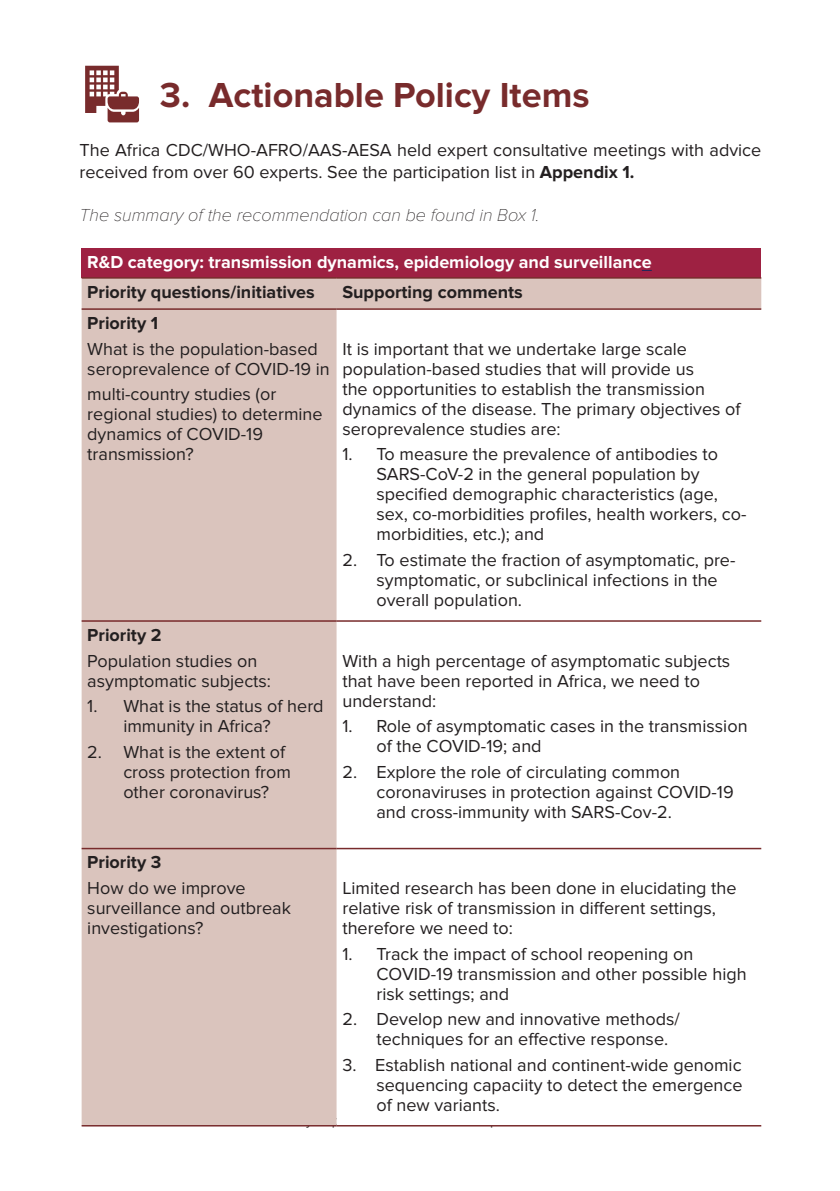
<style>
.page{position:relative;width:840px;height:1191px;background:#fff}
.page>*{position:absolute;margin:0;border:0;box-sizing:border-box;transform-origin:0 0}
.t1{font:700 36px "Proxima Nova";color:#782b2c}
.t2{font:18px/20px "Proxima Nova";color:#231f20}
.t3{font:700 18px "Proxima Nova";color:#231f20}
.t4{font:700 18px "Proxima Nova";color:#fff}
.t5{font:italic 100 18px "Proxima Nova";color:#231f20}
.s1{font-weight:700}
</style>
<div class="page">
<div style="left:82px;top:248px;width:678px;height:30px;background:#9e2142"></div>
<div style="left:82px;top:279px;width:678px;height:846px;background:#dac4bd"></div>
<svg style="left:336px;top:310px;width:424px;height:815px"></svg>
<hr style="left:82px;top:277px;width:254px;height:2px;background:#782b2c">
<hr style="left:336px;top:277px;width:424px;height:2px;background:#782b2c">
<hr style="left:82px;top:308px;width:254px;height:2px;background:#782b2c">
<hr style="left:336px;top:308px;width:424px;height:2px;background:#782b2c">
<hr style="left:82px;top:620px;width:254px;height:2px;background:#782b2c">
<hr style="left:336px;top:620px;width:424px;height:2px;background:#782b2c">
<hr style="left:82px;top:848px;width:254px;height:1px;background:#782b2c">
<hr style="left:336px;top:848px;width:424px;height:1px;background:#782b2c">
<hr style="left:82px;top:1125px;width:254px;height:1px;background:#782b2c">
<hr style="left:336px;top:1125px;width:424px;height:1px;background:#782b2c">
<svg style="left:85px;top:66px;width:54px;height:56px"></svg>
<h1 class="t1" style="left:160px;top:74px;width:431px">3. Actionable Policy Items</h1>
<p class="t2" style="left:79px;top:139px;width:683px;line-height:21.6px">The Africa CDC/WHO-AFRO/AAS-AESA held expert consultative meetings with advice received from over 60 experts. See the participation list in <span class="s1">Appendix 1.</span></p>
<p class="t5" style="left:79px;top:205px;width:461px">The summary of the recommendation can be found in Box 1.</p>
<p class="t4" style="left:87px;top:252px;width:565px">R&amp;D category: transmission dynamics, epidemiology and surveillance</p>
<p class="t3" style="left:87px;top:281px;width:229px">Priority questions/initiatives</p>
<p class="t3" style="left:342px;top:281px;width:182px">Supporting comments</p>
<p class="t3" style="left:87px;top:313px;width:72px">Priority 1</p>
<p class="t2" style="left:87px;top:339px;width:244px">What is the population-based seroprevalence of COVID-19 in</p>
<p class="t2" style="left:87px;top:384px;width:237px">multi-country studies (or regional studies) to determine dynamics of COVID-19 transmission?</p>
<p class="t2" style="left:342px;top:339px;width:399px">It is important that we undertake large scale population-based studies that will provide us<br>the opportunities to establish the transmission dynamics of the disease. The primary objectives of seroprevalence studies are:</p>
<p class="t2" style="left:376px;top:444px;width:371px;text-indent:-34px">1. To measure the prevalence of antibodies to SARS-CoV-2 in the general population by specified demographic characteristics (age, sex, co-morbidities profiles, health workers, co&shy;morbidities, etc.); and</p>
<p class="t2" style="left:376px;top:550px;width:360px;text-indent:-34px">2. To estimate the fraction of asymptomatic, pre&shy;symptomatic, or subclinical infections in the overall population.</p>
<p class="t3" style="left:87px;top:624px;width:76px">Priority 2</p>
<p class="t2" style="left:87px;top:651px;width:185px">Population studies on asymptomatic subjects:</p>
<p class="t2" style="left:123px;top:696px;width:202px;text-indent:-36px">1. What is the status of herd immunity in Africa?</p>
<p class="t2" style="left:123px;top:742px;width:169px;text-indent:-36px">2. What is the extent of cross protection from other coronavirus?</p>
<p class="t2" style="left:342px;top:651px;width:389px">With a high percentage of asymptomatic subjects that have been reported in Africa, we need to understand:</p>
<p class="t2" style="left:376px;top:716px;width:372px;text-indent:-34px">1. Role of asymptomatic cases in the transmission of the COVID-19; and</p>
<p class="t2" style="left:376px;top:762px;width:358px;text-indent:-34px">2. Explore the role of circulating common coronaviruses in protection against COVID-19 and cross-immunity with SARS-Cov-2.</p>
<p class="t3" style="left:87px;top:852px;width:76px">Priority 3</p>
<p class="t2" style="left:87px;top:878px;width:205px">How do we improve surveillance and outbreak investigations?</p>
<p class="t2" style="left:342px;top:878px;width:395px">Limited research has been done in elucidating the relative risk of transmission in different settings, therefore we need to:</p>
<p class="t2" style="left:376px;top:944px;width:371px;text-indent:-34px">1. Track the impact of school reopening on<br>COVID-19 transmission and other possible high risk settings; and</p>
<p class="t2" style="left:376px;top:1009px;width:304px;text-indent:-34px">2. Develop new and innovative methods/ techniques for an effective response.</p>
<p class="t2" style="left:376px;top:1055px;width:367px;text-align:justify;text-indent:-34px">3. Establish national and continent-wide genomic sequencing capaciity to detect the emergence of new variants.</p>
</div>
